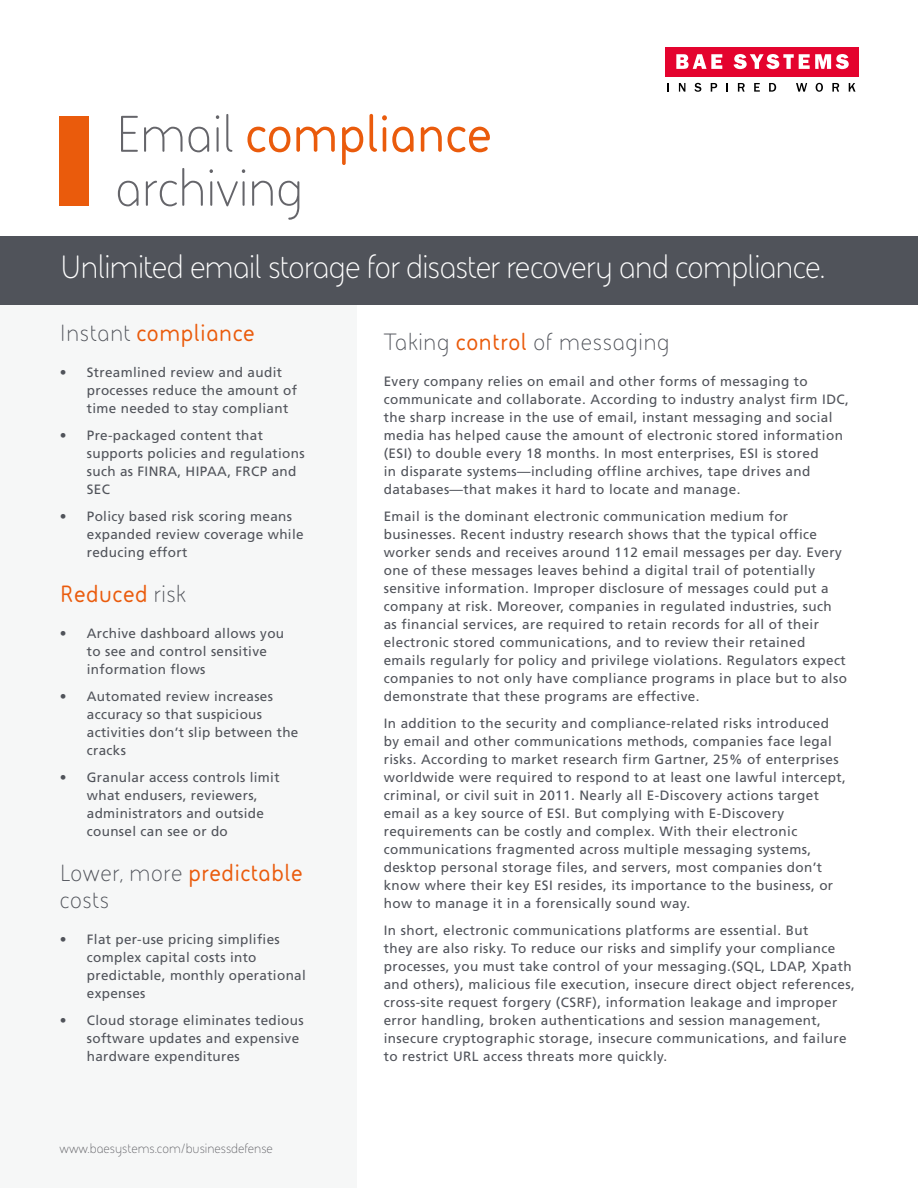
<style>
.page{position:relative;width:918px;height:1188px;background:#fff}
.page>*{position:absolute;margin:0;border:0;box-sizing:border-box;transform-origin:0 0}
.t1{font:52.5px/54px "BAE Systems";color:#65656a}
.t2{font:33px "BAE Systems";letter-spacing:-.02em;color:#fff}
.t3{font:24px/27px "BAE Systems";letter-spacing:.03em;color:#50535a}
.t4{font:700 24px "BAE Systems";letter-spacing:.025em;color:#ea5b0c}
.t5{font:13.5px/18px "Frutiger LT Std";letter-spacing:.03em;color:#50535a}
.t6{font:13.5px "BAE Systems";color:#65656a}
.s1{font-weight:700;color:#ea5b0c}
.s2{font-weight:400;color:#50535a}
</style>
<div class="page">
<div style="left:0;top:305px;width:357px;height:883px;background:#f6f7f7"></div>
<div style="left:0;top:236px;width:918px;height:69px;background:#50535a"></div>
<svg style="left:667px;top:83px;width:2px;height:9px"></svg>
<svg style="left:679px;top:83px;width:6px;height:9px"></svg>
<svg style="left:694px;top:83px;width:7px;height:9px"></svg>
<svg style="left:711px;top:83px;width:6px;height:9px"></svg>
<svg style="left:726px;top:83px;width:2px;height:9px"></svg>
<svg style="left:738px;top:83px;width:7px;height:9px"></svg>
<svg style="left:754px;top:83px;width:6px;height:9px"></svg>
<svg style="left:769px;top:83px;width:7px;height:9px"></svg>
<svg style="left:796px;top:83px;width:11px;height:9px"></svg>
<svg style="left:816px;top:83px;width:7px;height:9px"></svg>
<svg style="left:832px;top:83px;width:7px;height:9px"></svg>
<svg style="left:849px;top:83px;width:7px;height:9px"></svg>
<div style="left:665px;top:47px;width:194px;height:30px;background:#e4032e"></div>
<svg style="left:734px;top:54px;width:115px;height:15px"></svg>
<svg style="left:676px;top:54px;width:46px;height:15px"></svg>
<div style="left:59px;top:116px;width:30px;height:90px;background:#ea5b0c"></div>
<h1 class="t1" style="left:115px;top:106px;width:378px">Email <span class="s1">compliance </span>archiving</h1>
<h2 class="t2" style="left:60px;top:245px;width:767px">Unlimited email storage for disaster recovery and compliance.</h2>
<h3 class="t4" style="left:60px;top:316px;width:196px"><span class="s2">Instant</span> compliance</h3>
<p class="t5" style="left:87px;top:363px;width:212px;text-indent:-27px">• Streamlined review and audit processes reduce the amount of time needed to stay compliant</p>
<p class="t5" style="left:87px;top:426px;width:219px;text-indent:-27px">• Pre-packaged content that supports policies and regulations such as FINRA, HIPAA, FRCP and<br>SEC</p>
<p class="t5" style="left:87px;top:507px;width:218px;text-indent:-27px">• Policy based risk scoring means expanded review coverage while reducing effort</p>
<h3 class="t4" style="left:60px;top:577px;width:128px">Reduced <span class="s2">risk</span></h3>
<p class="t5" style="left:87px;top:624px;width:199px;text-indent:-27px">• Archive dashboard allows you to see and control sensitive information flows</p>
<p class="t5" style="left:87px;top:687px;width:213px;text-indent:-27px">• Automated review increases accuracy so that suspicious activities don’t slip between the cracks</p>
<p class="t5" style="left:87px;top:768px;width:194px;text-indent:-27px">• Granular access controls limit what endusers, reviewers, administrators and outside counsel can see or do</p>
<h3 class="t3" style="left:60px;top:859px;width:244px">Lower, more <span class="s1">predictable </span>costs</h3>
<p class="t5" style="left:87px;top:930px;width:221px;text-indent:-27px">• Flat per-use pricing simplifies complex capital costs into predictable, monthly operational expenses</p>
<p class="t5" style="left:87px;top:1011px;width:218px;text-indent:-27px">• Cloud storage eliminates tedious software updates and expensive hardware expenditures</p>
<p class="t6" style="left:60px;top:1140px;width:215px">www.baesystems.com/businessdefense</p>
<h3 class="t3" style="left:384px;top:328px;width:287px">Taking <span class="s1">control</span> of messaging</h3>
<p class="t5" style="left:384px;top:372px;width:467px">Every company relies on email and other forms of messaging to communicate and collaborate. According to industry analyst firm IDC, the sharp increase in the use of email, instant messaging and social media has helped cause the amount of electronic stored information (ESI) to double every 18 months. In most enterprises, ESI is stored<br>in disparate systems—including offline archives, tape drives and databases—that makes it hard to locate and manage.</p>
<p class="t5" style="left:384px;top:507px;width:465px">Email is the dominant electronic communication medium for businesses. Recent industry research shows that the typical office worker sends and receives around 112 email messages per day. Every one of these messages leaves behind a digital trail of potentially sensitive information. Improper disclosure of messages could put a company at risk. Moreover, companies in regulated industries, such as financial services, are required to retain records for all of their electronic stored communications, and to review their retained emails regularly for policy and privilege violations. Regulators expect companies to not only have compliance programs in place but to also demonstrate that these programs are effective.</p>
<p class="t5" style="left:384px;top:714px;width:464px">In addition to the security and compliance-related risks introduced by email and other communications methods, companies face legal risks. According to market research firm Gartner, 25% of enterprises worldwide were required to respond to at least one lawful intercept, criminal, or civil suit in 2011. Nearly all E-Discovery actions target email as a key source of ESI. But complying with E-Discovery requirements can be costly and complex. With their electronic communications fragmented across multiple messaging systems, desktop personal storage files, and servers, most companies don’t know where their key ESI resides, its importance to the business, or how to manage it in a forensically sound way.</p>
<p class="t5" style="left:384px;top:921px;width:473px">In short, electronic communications platforms are essential. But<br>they are also risky. To reduce our risks and simplify your compliance processes, you must take control of your messaging.(SQL, LDAP, Xpath and others), malicious file execution, insecure direct object references, cross-site request forgery (CSRF), information leakage and improper error handling, broken authentications and session management, insecure cryptographic storage, insecure communications, and failure to restrict URL access threats more quickly.</p>
</div>
